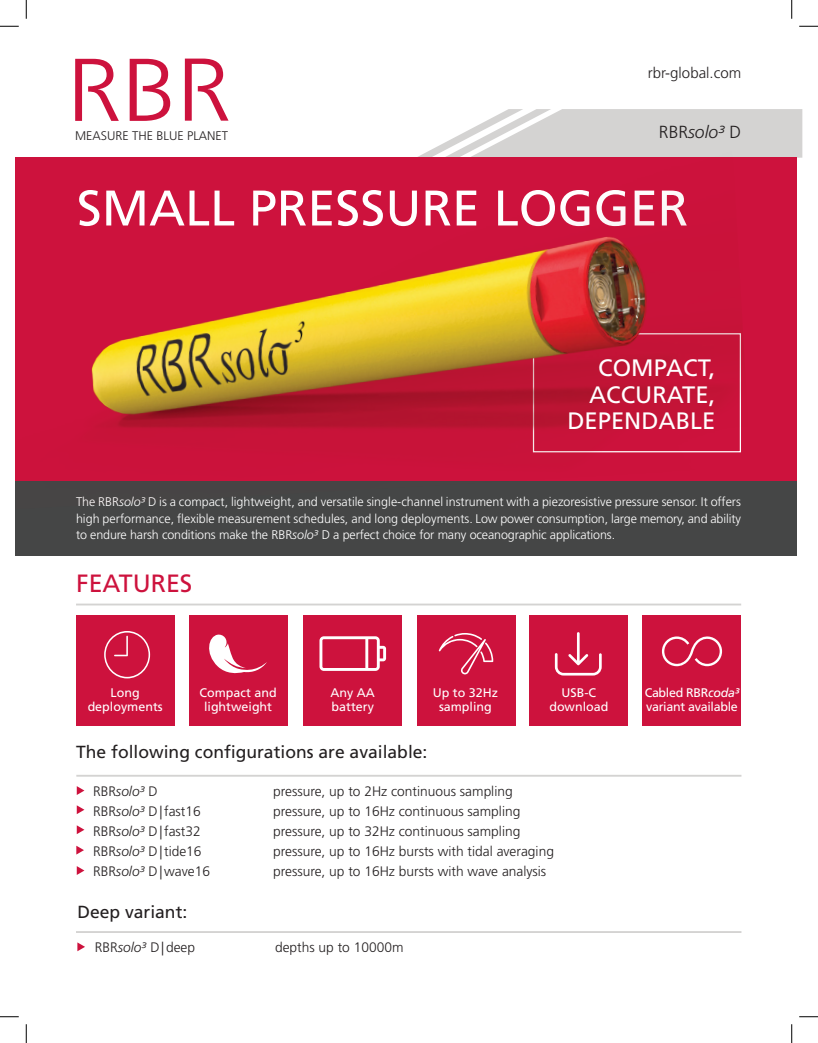
<style>
.page{position:relative;width:818px;height:1043px;background:#fff}
.page>*{position:absolute;margin:0;border:0;box-sizing:border-box;transform-origin:0 0}
.t1{font:50px "Frutiger LT Std";color:#fff}
.t2{font:25px "Frutiger LT Std";color:#cd123d}
.t3{font:23.75px "Frutiger LT Std";color:#fff}
.t4{font:17.5px "Frutiger LT Std";color:#231f20}
.Title_Bar_Right{font:italic 300 17.5px "Frutiger LT Std";color:#231f20}
.t5{font:300 15px "Frutiger LT Std";color:#231f20}
.t6{font:300 13.75px "Frutiger LT Std";color:#231f20}
.t7{font:italic 300 13.75px "Frutiger LT Std";color:#231f20}
.Data_Sheet_Body{font:300 12.5px/16.2px "Frutiger LT Std";letter-spacing:-.01em;color:#fff;text-align:justify}
.t8{font:12.5px/13.8px "Frutiger LT Std";color:#fff;text-align:center}
.t9{font:12.5px/13.8px "Frutiger LT Std";letter-spacing:-.025em;color:#fff}
.t10{font:300 12.5px "Frutiger LT Std";color:#231f20}
.s1{font-style:normal}
.s2{font-style:italic}
</style>
<div class="page">
<svg style="left:458px;top:109px;width:344px;height:49px;background:#d9d8d7"></svg>
<div style="left:16px;top:157px;width:780px;height:352px;background:#cd123d"></div>
<svg style="left:77px;top:786px;width:7px;height:9px"></svg>
<div style="left:16px;top:481px;width:780px;height:75px;background:#454646"></div>
<svg style="left:77px;top:805px;width:7px;height:9px"></svg>
<svg style="left:77px;top:825px;width:7px;height:9px"></svg>
<img style="left:91px;top:136px;width:659px;height:317px">
<svg style="left:130px;top:59px;width:40px;height:62px"></svg>
<svg style="left:75px;top:59px;width:44px;height:62px"></svg>
<svg style="left:185px;top:59px;width:43px;height:62px"></svg>
<hr style="left:76px;top:603px;width:665px;height:2px;background:#d4d3d2">
<hr style="left:76px;top:774px;width:665px;height:2px;background:#d4d3d2">
<svg style="left:76px;top:845px;width:8px;height:9px"></svg>
<svg style="left:77px;top:866px;width:7px;height:9px"></svg>
<div style="left:189px;top:615px;width:99px;height:111px;background:#cd123d"></div>
<svg style="left:209px;top:634px;width:58px;height:40px"></svg>
<div style="left:417px;top:615px;width:98px;height:111px;background:#cd123d"></div>
<svg style="left:438px;top:633px;width:55px;height:41px"></svg>
<div style="left:529px;top:615px;width:99px;height:111px;background:#cd123d"></div>
<svg style="left:555px;top:632px;width:46px;height:43px"></svg>
<div style="left:303px;top:615px;width:99px;height:111px;background:#cd123d"></div>
<div style="left:642px;top:615px;width:99px;height:111px;background:#cd123d"></div>
<svg style="left:662px;top:636px;width:60px;height:30px"></svg>
<svg style="left:319px;top:636px;width:67px;height:35px"></svg>
<div style="left:76px;top:615px;width:98px;height:111px;background:#cd123d"></div>
<svg style="left:104px;top:632px;width:46px;height:47px"></svg>
<svg style="left:77px;top:942px;width:8px;height:9px"></svg>
<hr style="left:76px;top:931px;width:665px;height:2px;background:#d4d3d2">
<svg style="left:0;top:25px;width:19px;height:2px"></svg>
<svg style="left:799px;top:25px;width:19px;height:2px"></svg>
<svg style="left:0;top:1016px;width:19px;height:1px"></svg>
<svg style="left:799px;top:1016px;width:19px;height:1px"></svg>
<svg style="left:25px;top:0;width:2px;height:19px"></svg>
<svg style="left:25px;top:1024px;width:2px;height:18px"></svg>
<svg style="left:791px;top:0;width:1px;height:19px"></svg>
<svg style="left:791px;top:1024px;width:1px;height:18px"></svg>
<p class="t10" style="left:75px;top:129px;width:154px">MEASURE THE BLUE PLANET</p>
<p class="t5" style="left:647px;top:64px;width:95px">rbr-global.com</p>
<p class="Title_Bar_Right" style="left:659px;top:122px;width:84px"><span class="s1">RBR</span>solo³ <span class="s1">D</span></p>
<p class="t1" style="left:77px;top:179px;width:613px">SMALL PRESSURE LOGGER</p>
<p class="t3" style="left:598px;top:354px;width:119px">COMPACT,</p>
<p class="t3" style="left:589px;top:380px;width:128px">ACCURATE,</p>
<p class="t3" style="left:567px;top:407px;width:149px">DEPENDABLE</p>
<p class="Data_Sheet_Body" style="left:76px;top:494px;width:666px">The RBR<span class="s2">solo³</span> D is a compact, lightweight, and versatile single-channel instrument with a piezoresistive pressure sensor. It offers high performance, flexible measurement schedules, and long deployments. Low power consumption, large memory, and ability to endure harsh conditions make the RBR<span class="s2">solo³</span> D a perfect choice for many oceanographic applications.</p>
<p class="t2" style="left:76px;top:568px;width:118px">FEATURES</p>
<p class="t8" style="left:83px;top:685px;width:86px">20M<br>m asurements</p>
<p class="t8" style="left:88px;top:685px;width:77px">Long deployments</p>
<p class="t8" style="left:90px;top:699px;width:16px">de</p>
<p class="t8" style="left:199px;top:686px;width:79px">Compact and lightweight</p>
<p class="t8" style="left:433px;top:686px;width:67px">Up to 32Hz sampling</p>
<p class="t8" style="left:561px;top:686px;width:36px">USB-C</p>
<p class="t8" style="left:330px;top:686px;width:46px">Any AA</p>
<p class="t8" style="left:331px;top:699px;width:44px">battery</p>
<p class="t8" style="left:549px;top:699px;width:61px">download</p>
<p class="t4" style="left:76px;top:741px;width:353px">The following configurations are available:</p>
<p class="t7" style="left:93px;top:783px;width:66px"><span class="s1">RBR</span>solo³ <span class="s1">D</span></p>
<p class="t6" style="left:273px;top:783px;width:241px">pressure, up to 2Hz continuous sampling</p>
<p class="t6" style="left:93px;top:803px;width:109px">RBR<span class="s2">solo³</span> D|fast16</p>
<p class="t6" style="left:273px;top:803px;width:249px">pressure, up to 16Hz continuous sampling</p>
<p class="t6" style="left:93px;top:823px;width:109px">RBR<span class="s2">solo³</span> D|fast32</p>
<p class="t6" style="left:273px;top:823px;width:249px">pressure, up to 32Hz continuous sampling</p>
<p class="t6" style="left:93px;top:843px;width:110px">RBR<span class="s2">solo³</span> D|tide16</p>
<p class="t6" style="left:273px;top:843px;width:282px">pressure, up to 16Hz bursts with tidal averaging</p>
<p class="t6" style="left:93px;top:863px;width:118px">RBR<span class="s2">solo³</span> D|wave16</p>
<p class="t6" style="left:273px;top:863px;width:275px">pressure, up to 16Hz bursts with wave analysis</p>
<p class="t4" style="left:77px;top:901px;width:111px">Deep variant:</p>
<p class="t6" style="left:95px;top:939px;width:102px">RBR<span class="s2">solo³</span> D|deep</p>
<p class="t6" style="left:275px;top:939px;width:130px">depths up to 10000m</p>
<p class="t9" style="left:644px;top:686px;width:96px">Cabled RBR<span class="s2">coda³ </span>variant available</p>
</div>
